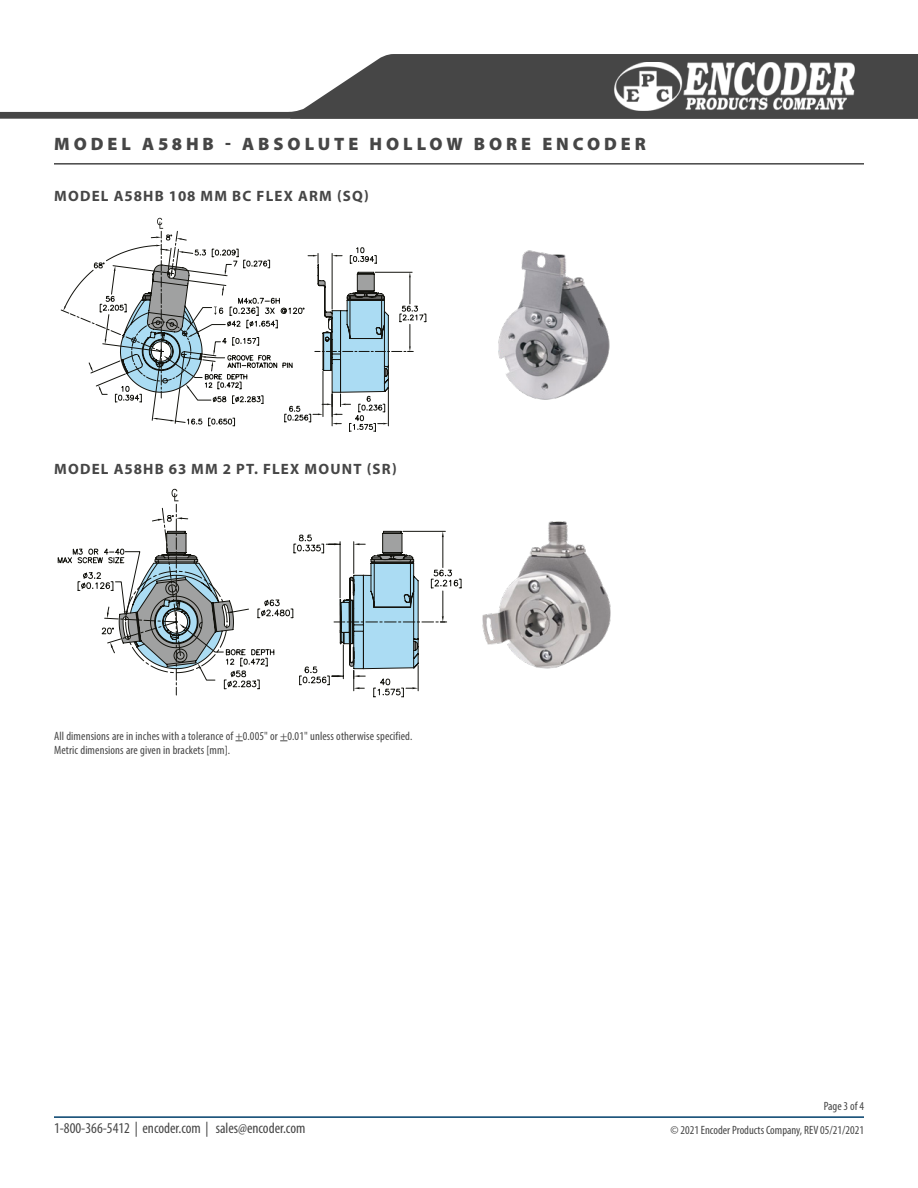
<style>
.page{position:relative;width:918px;height:1188px;background:#fff}
.page>*{position:absolute;margin:0;border:0;box-sizing:border-box;transform-origin:0 0}
.t1{font:900 18px "Myriad Pro";letter-spacing:.22em;color:#464646}
.t2{font:700 15px "Myriad Pro";letter-spacing:.08em;color:#464646}
.t3{font:condensed 15px "Myriad Pro";color:#464646}
.t4{font:condensed 12px/24.2px "Myriad Pro";letter-spacing:.01em;color:#464646;text-align:right}
</style>
<div class="page">
<svg style="left:285px;top:54px;width:633px;height:58px;background:#5e5e5e"></svg>
<div style="left:0;top:112px;width:918px;height:7px;background:#464646"></div>
<img style="left:613px;top:62px;width:242px;height:48px">
<hr style="left:54px;top:1116px;width:810px;height:2px;background:#003f6b">
<hr style="left:54px;top:163px;width:810px;height:2px;background:#464646">
<img style="left:482px;top:521px;width:129px;height:148px">
<img style="left:498px;top:250px;width:112px;height:150px">
<svg style="left:58px;top:488px;width:404px;height:209px"></svg>
<svg style="left:60px;top:217px;width:174px;height:210px"></svg>
<svg style="left:234px;top:247px;width:193px;height:185px"></svg>
<h1 class="t1" style="left:54px;top:131px;width:593px">MODEL A58HB - ABSOLUTE HOLLOW BORE ENCODER</h1>
<p class="t2" style="left:54px;top:186px;width:316px">MODEL A58HB 108 MM BC FLEX ARM (SQ)</p>
<p class="t2" style="left:54px;top:459px;width:344px">MODEL A58HB 63 MM 2 PT. FLEX MOUNT (SR)</p>
<p class="t4" style="left:54px;top:728px;width:360px;line-height:14.4px;text-align:left">All dimensions are in inches with a tolerance of +0.005" or +0.01" unless otherwise specified.<br>Metric dimensions are given in brackets [mm].</p>
<p class="t3" style="left:54px;top:1119px;width:253px">1-800-366-5412 | encoder.com | sales@encoder.com</p>
<p class="t4" style="left:671px;top:1094px;width:195px">Page 3 of 4<br>© 2021 Encoder Products Company, REV 05/21/2021</p>
</div>
